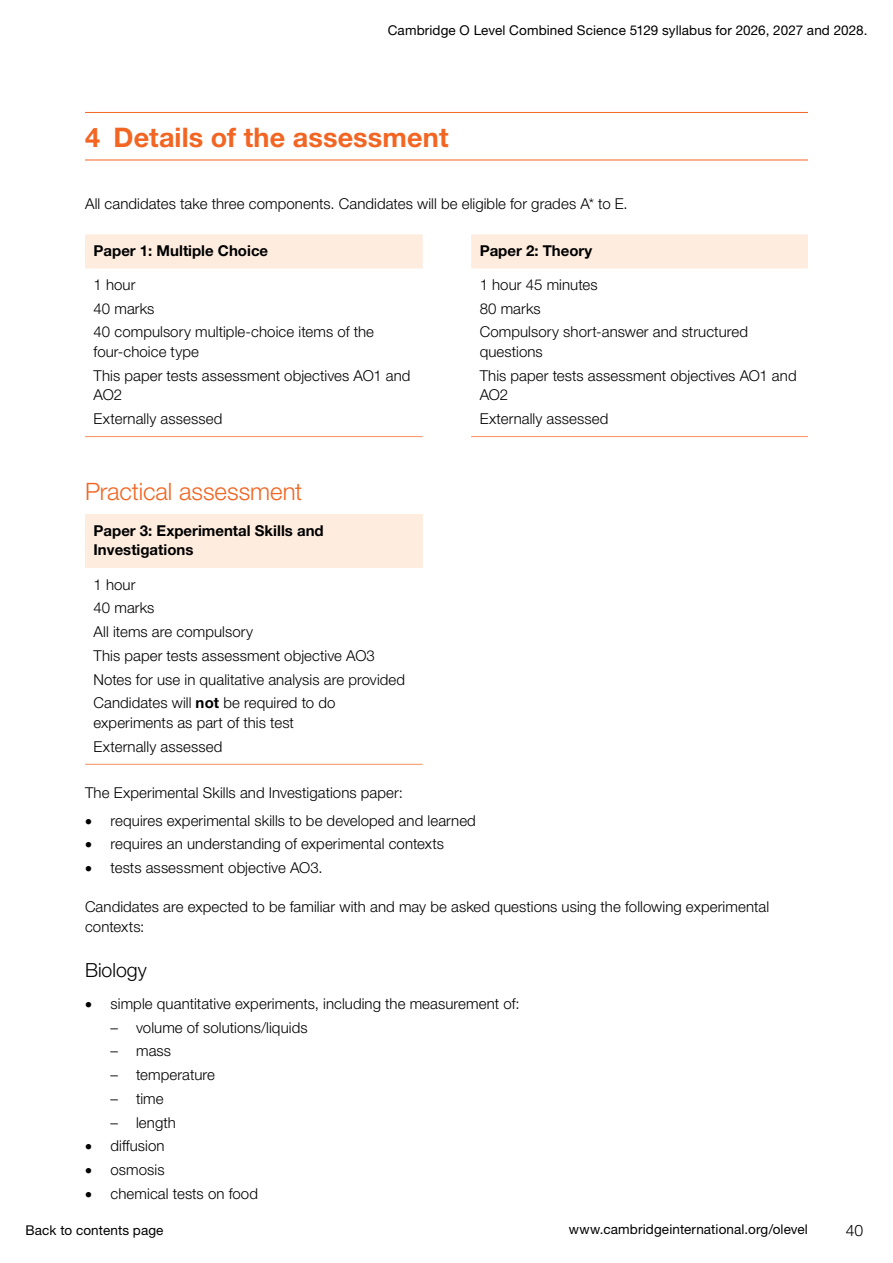
<style>
.page{position:relative;width:893px;height:1263px;background:#fff}
.page>*{position:absolute;margin:0;border:0;box-sizing:border-box;transform-origin:0 0}
.H1_Section_header{font:700 27px "Helvetica Neue LTW1 G";letter-spacing:.005em;color:#f26522}
.H2a_Main_Heading{font:300 24px "Helvetica Neue LTW1 G";color:#f26522}
.H3_Sub_Heading{font:300 19.5px "Helvetica Neue LTW1 G";color:#000}
.t1{font:300 15.75px "Helvetica Neue LTW1 G";color:#000}
.First_para_before_bu{font:300 15px/19.5px "Helvetica Neue LTW1 G";letter-spacing:.005em;color:#000}
.Bulleted_list_body_t{font:300 15px "Helvetica Neue LTW1 G";letter-spacing:.005em;color:#000}
.Body_text{font:300 15px/19.5px "Helvetica Neue LTW1 G";letter-spacing:.005em;color:#000}
.Table_header_row{font:700 15px/19.5px "Helvetica Neue LTW1 G";color:#000}
.t2{font:13.5px "Helvetica Neue LTW1 G";letter-spacing:.01em;color:#000}
.s1{font-weight:700}
</style>
<div class="page">
<hr style="left:85px;top:112px;width:723px;height:1px;background:#f26522">
<hr style="left:85px;top:160px;width:723px;height:1px;background:#f26522">
<svg style="left:85px;top:234px;width:723px;height:34px"></svg>
<hr style="left:85px;top:436px;width:338px;height:1px;background:#f7915a">
<hr style="left:471px;top:436px;width:337px;height:1px;background:#f7915a">
<div style="left:85px;top:515px;width:338px;height:53px;background:#feecdf"></div>
<hr style="left:85px;top:764px;width:338px;height:1px;background:#f7915a">
<p class="t2" style="left:388px;top:22px;width:481px">Cambridge O Level Combined Science 5129 syllabus for 2026, 2027 and 2028.</p>
<h1 class="H1_Section_header" style="left:85px;top:121px;width:365px">4 Details of the assessment</h1>
<p class="Body_text" style="left:85px;top:194px;width:544px">All candidates take three components. Candidates will be eligible for grades A* to E.</p>
<p class="Table_header_row" style="left:94px;top:241px;width:176px">Paper 1: Multiple Choice</p>
<p class="Table_header_row" style="left:480px;top:241px;width:114px">Paper 2: Theory</p>
<p class="First_para_before_bu" style="left:94px;top:275px;width:43px">1 hour</p>
<p class="First_para_before_bu" style="left:94px;top:298px;width:62px">40 marks</p>
<p class="First_para_before_bu" style="left:94px;top:322px;width:282px">40 compulsory multiple-choice items of the four‑choice type</p>
<p class="First_para_before_bu" style="left:94px;top:365px;width:318px">This paper tests assessment objectives AO1 and<br>AO2</p>
<p class="First_para_before_bu" style="left:94px;top:409px;width:130px">Externally assessed</p>
<p class="First_para_before_bu" style="left:480px;top:275px;width:120px">1 hour 45 minutes</p>
<p class="First_para_before_bu" style="left:480px;top:298px;width:63px">80 marks</p>
<p class="First_para_before_bu" style="left:480px;top:322px;width:270px">Compulsory short-answer and structured questions</p>
<p class="First_para_before_bu" style="left:480px;top:365px;width:318px">This paper tests assessment objectives AO1 and<br>AO2</p>
<p class="First_para_before_bu" style="left:480px;top:409px;width:130px">Externally assessed</p>
<h2 class="H2a_Main_Heading" style="left:85px;top:477px;width:219px">Practical assessment</h2>
<p class="Table_header_row" style="left:94px;top:521px;width:232px">Paper 3: Experimental Skills and<br>Investigations</p>
<p class="First_para_before_bu" style="left:94px;top:574px;width:43px">1 hour</p>
<p class="First_para_before_bu" style="left:94px;top:598px;width:62px">40 marks</p>
<p class="First_para_before_bu" style="left:94px;top:622px;width:161px">All items are compulsory</p>
<p class="First_para_before_bu" style="left:94px;top:646px;width:283px">This paper tests assessment objective AO3</p>
<p class="First_para_before_bu" style="left:94px;top:669px;width:313px">Notes for use in qualitative analysis are provided</p>
<p class="First_para_before_bu" style="left:94px;top:693px;width:243px">Candidates will <span class="s1">not</span> be required to do experiments as part of this test</p>
<p class="First_para_before_bu" style="left:94px;top:736px;width:130px">Externally assessed</p>
<p class="First_para_before_bu" style="left:85px;top:782px;width:319px">The Experimental Skills and Investigations paper:</p>
<p class="Bulleted_list_body_t" style="left:85px;top:811px;width:392px">• requires experimental skills to be developed and learned</p>
<p class="Bulleted_list_body_t" style="left:85px;top:835px;width:361px">• requires an understanding of experimental contexts</p>
<p class="Bulleted_list_body_t" style="left:85px;top:858px;width:239px">• tests assessment objective AO3.</p>
<p class="Body_text" style="left:85px;top:897px;width:686px">Candidates are expected to be familiar with and may be asked questions using the following experimental contexts:</p>
<h3 class="H3_Sub_Heading" style="left:85px;top:958px;width:63px">Biology</h3>
<p class="Bulleted_list_body_t" style="left:85px;top:994px;width:436px">• simple quantitative experiments, including the measurement of:</p>
<p class="Bulleted_list_body_t" style="left:111px;top:1018px;width:199px">– volume of solutions/liquids</p>
<p class="Bulleted_list_body_t" style="left:111px;top:1042px;width:62px">– mass</p>
<p class="Bulleted_list_body_t" style="left:111px;top:1065px;width:106px">– temperature</p>
<p class="Bulleted_list_body_t" style="left:111px;top:1089px;width:55px">– time</p>
<p class="Bulleted_list_body_t" style="left:111px;top:1113px;width:67px">– length</p>
<p class="Bulleted_list_body_t" style="left:85px;top:1137px;width:81px">• diffusion</p>
<p class="Bulleted_list_body_t" style="left:85px;top:1160px;width:81px">• osmosis</p>
<p class="Bulleted_list_body_t" style="left:85px;top:1184px;width:174px">• chemical tests on food</p>
<p class="t2" style="left:26px;top:1222px;width:140px">Back to contents page</p>
<p class="t2" style="left:569px;top:1221px;width:241px">www.cambridgeinternational.org/olevel</p>
<p class="t1" style="left:846px;top:1221px;width:19px">40</p>
</div>
